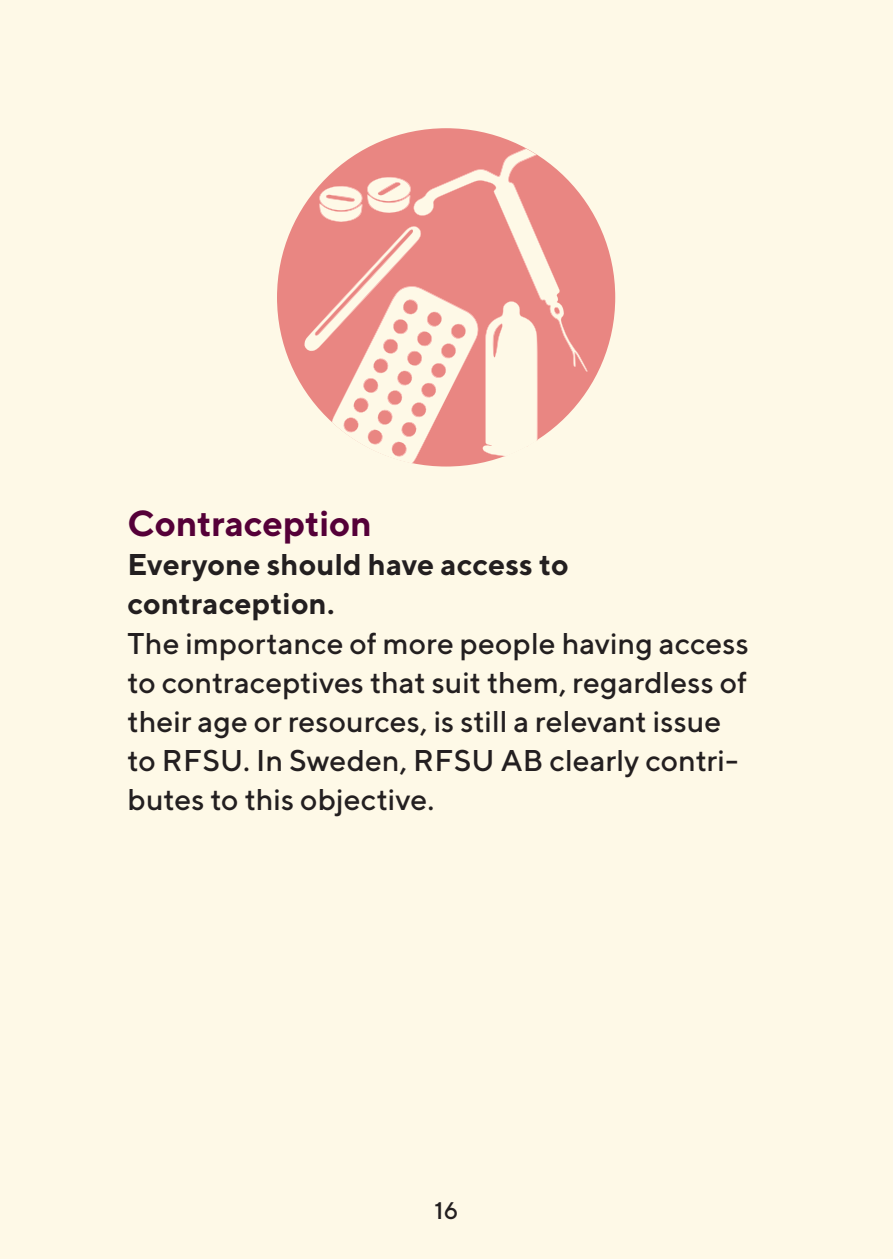
<style>
.page{position:relative;width:893px;height:1259px;background:#fef9e7}
.page>*{position:absolute;margin:0;border:0;box-sizing:border-box;transform-origin:0 0}
.bröd{font:700 36px "TT Norms";color:#550038}
.bröd-2{font:500 30px/39px "TT Norms";letter-spacing:.005em;color:#231f20;text-align:justify}
.bröd-3{font:700 30px "TT Norms";letter-spacing:.005em;color:#231f20}
.rubbe3{font:500 24px "TT Norms";color:#231f20}
</style>
<div class="page">
<div style="left:277px;top:128px;width:338px;height:338px;background:#e98682;border-radius:50%"></div>
<svg style="left:303px;top:133px;width:285px;height:334px"></svg>
<p class="bröd" style="left:128px;top:501px;width:246px">Contraception</p>
<p class="bröd-3" style="left:128px;top:546px;width:443px">Everyone should have access to</p>
<p class="bröd-3" style="left:128px;top:585px;width:209px">contraception.</p>
<p class="bröd-2" style="left:128px;top:623px;width:623px">The importance of more people having access to contraceptives that suit them, regardless of their age or resources, is still a relevant issue</p>
<p class="bröd-2" style="left:128px;top:740px;width:612px">to RFSU. In Sweden, RFSU AB clearly contri&shy;butes to this objective.</p>
<p class="rubbe3" style="left:434px;top:1195px;width:26px">16</p>
</div>
